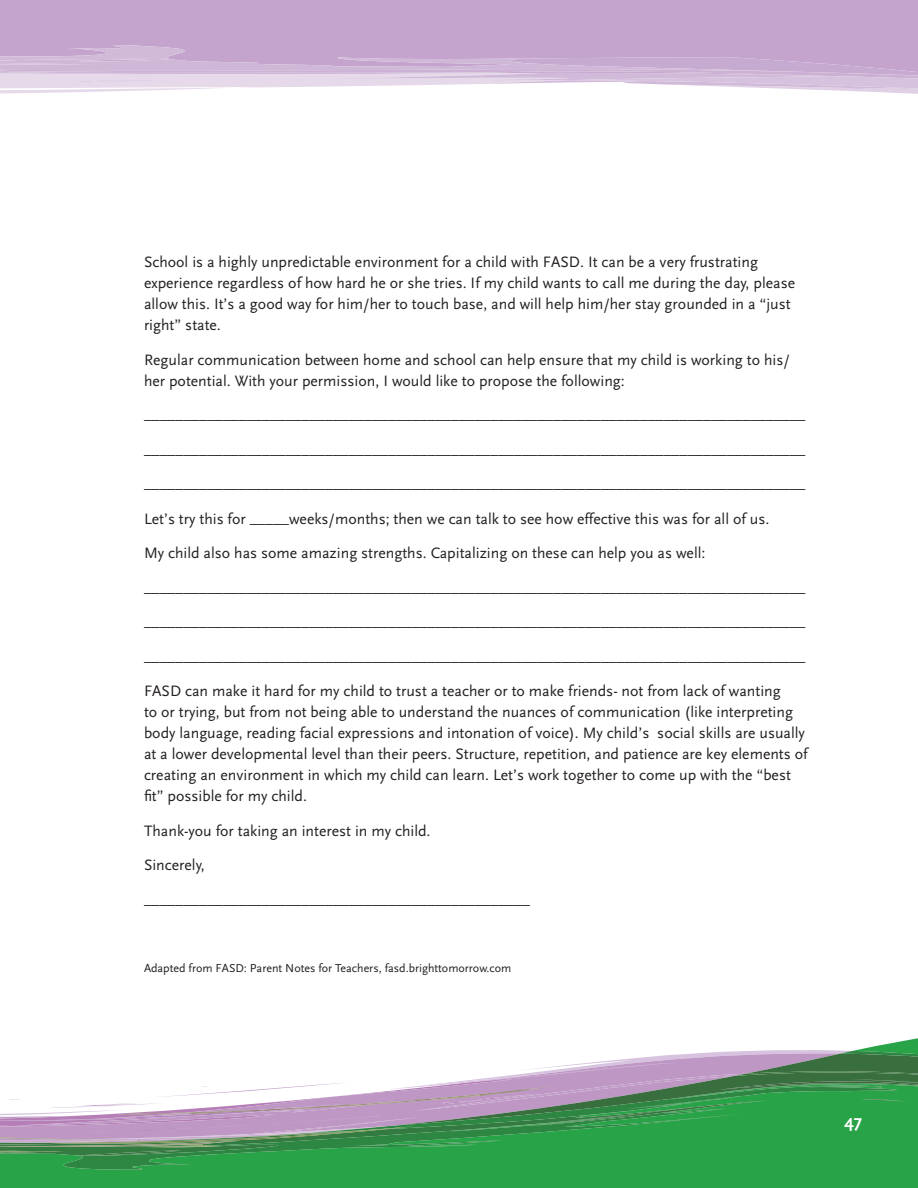
<style>
.page{position:relative;width:918px;height:1188px;background:#fff}
.page>*{position:absolute;margin:0;border:0;box-sizing:border-box;transform-origin:0 0}
.t1{font:700 18px "Scala Sans";color:#fff}
.Text{font:15.75px/21px "Scala Sans";color:#231f20}
.footnote{font:12px "Scala Sans";color:#231f20}
</style>
<div class="page">
<svg style="left:0;top:0;width:918px;height:94px;background:#cdb3d4"></svg>
<svg style="left:456px;top:1170px;width:57px;height:18px"></svg>
<div style="left:0;top:1170px;width:456px;height:18px;background:#29a347"></div>
<svg style="left:0;top:1038px;width:918px;height:132px"></svg>
<p class="Text" style="left:144px;top:252px;width:653px">School is a highly unpredictable environment for a child with FASD. It can be a very frustrating experience regardless of how hard he or she tries. If my child wants to call me during the day, please allow this. It’s a good way for him/her to touch base, and will help him/her stay grounded in a “just right” state.</p>
<p class="Text" style="left:144px;top:349px;width:647px">Regular communication between home and school can help ensure that my child is working to his/ her potential. With your permission, I would like to propose the following:</p>
<p class="Text" style="left:144px;top:405px;width:663px">____________________________________________________________________________________</p>
<p class="Text" style="left:144px;top:439px;width:663px">____________________________________________________________________________________</p>
<p class="Text" style="left:144px;top:474px;width:663px">____________________________________________________________________________________</p>
<p class="Text" style="left:144px;top:508px;width:627px">Let’s try this for _____weeks/months; then we can talk to see how effective this was for all of us.</p>
<p class="Text" style="left:144px;top:543px;width:563px">My child also has some amazing strengths. Capitalizing on these can help you as well:</p>
<p class="Text" style="left:144px;top:577px;width:663px">____________________________________________________________________________________</p>
<p class="Text" style="left:144px;top:612px;width:663px">____________________________________________________________________________________</p>
<p class="Text" style="left:144px;top:646px;width:663px">____________________________________________________________________________________</p>
<p class="Text" style="left:144px;top:681px;width:665px">FASD can make it hard for my child to trust a teacher or to make friends- not from lack of wanting<br>to or trying, but from not being able to understand the nuances of communication (like interpreting body language, reading facial expressions and intonation of voice). My child’s social skills are usually at a lower developmental level than their peers. Structure, repetition, and patience are key elements of creating an environment in which my child can learn. Let’s work together to come up with the “best fit” possible for my child.</p>
<p class="Text" style="left:144px;top:820px;width:288px">Thank-you for taking an interest in my child.</p>
<p class="Text" style="left:144px;top:855px;width:62px">Sincerely,</p>
<p class="Text" style="left:144px;top:889px;width:387px">_________________________________________________</p>
<p class="footnote" style="left:144px;top:962px;width:369px">Adapted from FASD: Parent Notes for Teachers, fasd.brighttomorrow.com</p>
<p class="t1" style="left:844px;top:1111px;width:19px">47</p>
</div>
